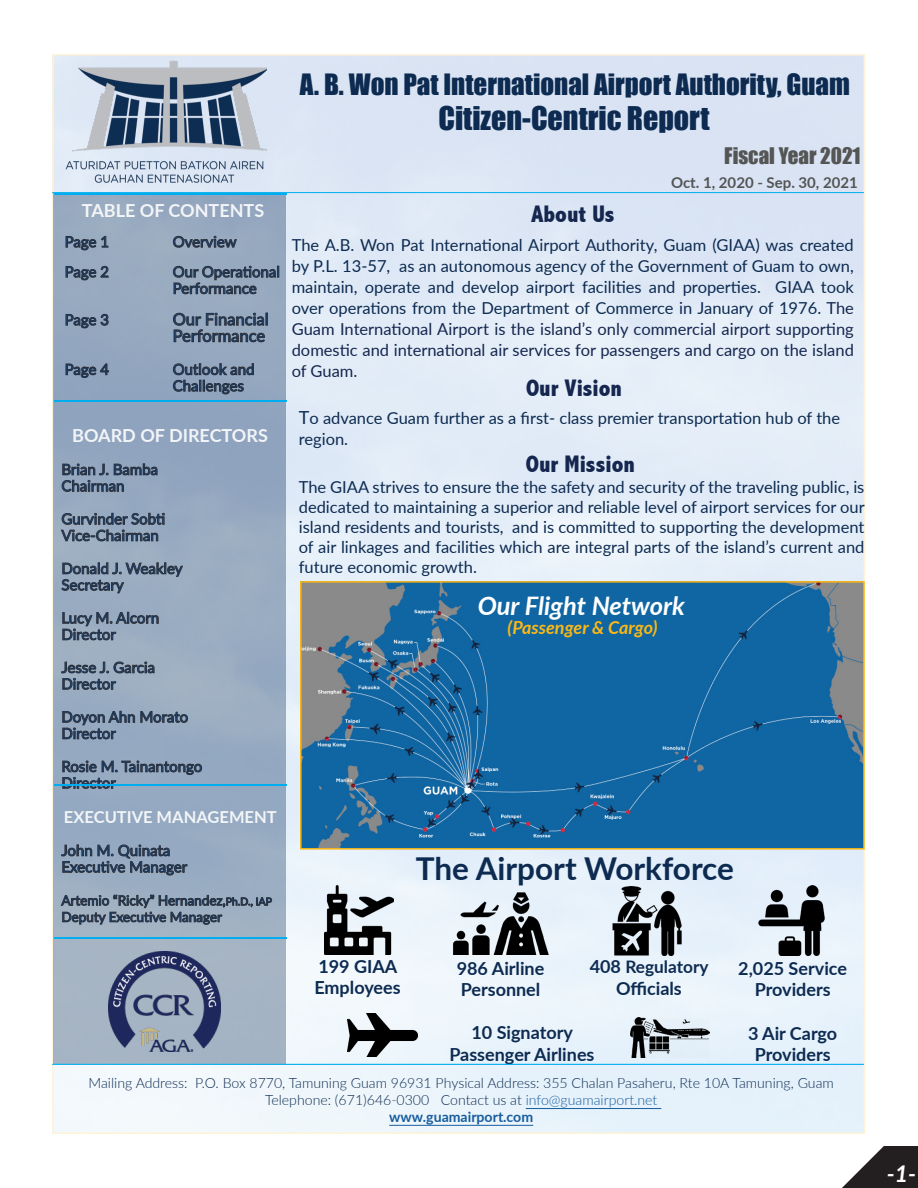
<style>
.page{position:relative;width:918px;height:1188px;background:#fff}
.page>*{position:absolute;margin:0;border:0;box-sizing:border-box;transform-origin:0 0}
.t1{font:700 31.5px "Lato";color:#0d2b51}
.t2{font:30px "Impact";color:#0d2b51}
.t3{font:27px "Impact";color:#0d2b51}
.t4{font:italic 700 25.5px "Lato";color:#fff}
.Body_Text{font:800 condensed 24px "Abadi";color:#15264f}
.t5{font:italic 700 23.1px "Lato";color:#fff}
.t6{font:21px "Impact";color:#545554}
.t7{font:700 18px/21.6px "Lato";color:#0d2b51}
.t8{font:700 18px "Lato";color:#fff}
.t9{font:italic 700 18px "Lato";color:#fcb814}
.t10{font:700 17.25px "Lato";color:#0d2b51}
.Body_Text-2{font:16.5px/21px "Lato";color:#0d2b51}
.Pull_Quote_Descripti{font:16.5px/19.8px "Lato";color:#0d2b51;text-align:justify}
.t11{font:700 16.5px "Lato";color:#fff}
.t12{font:15px/16.5px "Lato";color:#0d2b51}
.t13{font:700 15px "Lato";color:#545554}
.Body_Text-3{font:300 14.1px "Lato";color:#0d2b51}
.Body_Text-4{font:700 14.1px "Lato";color:#175d9e}
.t14{font:13.5px/16.5px "Lato";color:#0d2b51}
.s1{font-size:10.5px}
.s2{color:#15264f}
.s3{font-size:18px}
.s4{color:#175d9e}
</style>
<div class="page">
<img style="left:55px;top:57px;width:807px;height:1074px">
<img style="left:303px;top:584px;width:559px;height:263px">
<div style="left:300px;top:581px;width:565px;height:269px;border:2px solid #fcb814"></div>
<img style="left:324px;top:886px;width:69px;height:69px">
<img style="left:439px;top:886px;width:123px;height:69px">
<img style="left:613px;top:887px;width:69px;height:69px">
<img style="left:756px;top:886px;width:70px;height:70px">
<img style="left:347px;top:1014px;width:71px;height:43px">
<img style="left:631px;top:1018px;width:78px;height:40px">
<div style="left:884px;top:1146px;width:34px;height:42px;background:#231f20"></div>
<svg style="left:842px;top:1146px;width:42px;height:42px"></svg>
<hr style="left:52px;top:192px;width:812px;height:1px;background:#00aeef">
<hr style="left:52px;top:1064px;width:812px;height:1px;background:#00aeef">
<img style="left:72px;top:59px;width:194px;height:95px">
<svg style="left:65px;top:236px;width:44px;height:15px"></svg>
<svg style="left:173px;top:236px;width:64px;height:12px"></svg>
<svg style="left:65px;top:266px;width:44px;height:15px"></svg>
<svg style="left:173px;top:265px;width:106px;height:30px;background:#778393"></svg>
<svg style="left:65px;top:314px;width:44px;height:15px"></svg>
<svg style="left:173px;top:312px;width:94px;height:31px;background:#758190"></svg>
<svg style="left:65px;top:363px;width:44px;height:15px"></svg>
<svg style="left:173px;top:363px;width:81px;height:32px;background:#727f91"></svg>
<img style="left:61px;top:157px;width:207px;height:30px">
<svg style="left:61px;top:463px;width:97px;height:29px;background:#758395"></svg>
<svg style="left:61px;top:513px;width:104px;height:29px;background:#758090"></svg>
<svg style="left:61px;top:562px;width:122px;height:32px;background:#808e9e"></svg>
<svg style="left:62px;top:612px;width:97px;height:29px;background:#7e8b9c"></svg>
<svg style="left:61px;top:661px;width:94px;height:29px;background:#808c9b"></svg>
<svg style="left:62px;top:711px;width:126px;height:29px;background:#7c8a9d"></svg>
<svg style="left:62px;top:760px;width:140px;height:29px;background:#778b9f"></svg>
<svg style="left:61px;top:844px;width:127px;height:32px;background:#778596"></svg>
<svg style="left:61px;top:894px;width:211px;height:31px;background:#7f8b99"></svg>
<img style="left:109px;top:952px;width:111px;height:100px">
<hr style="left:526px;top:1108px;width:135px;height:1px;background:#175d9e">
<hr style="left:389px;top:1125px;width:144px;height:1px;background:#175d9e">
<hr style="left:54px;top:401px;width:232px;height:1px;background:#00aeef">
<hr style="left:54px;top:193px;width:232px;height:1px;background:#00aeef">
<hr style="left:54px;top:785px;width:232px;height:1px;background:#00aeef">
<hr style="left:54px;top:938px;width:232px;height:1px;background:#00aeef">
<p class="t3" style="left:300px;top:63px;width:552px">A. B. Won Pat International Airport Authority, Guam</p>
<p class="t2" style="left:438px;top:95px;width:273px">Citizen-Centric Report</p>
<p class="t6" style="left:724px;top:140px;width:138px">Fiscal Year 2021</p>
<p class="t8" style="left:82px;top:197px;width:184px">TABLE OF CONTENTS</p>
<p class="t12" style="left:65px;top:233px;width:46px">Page 1</p>
<p class="t12" style="left:173px;top:233px;width:65px">Overview</p>
<p class="t12" style="left:65px;top:263px;width:46px">Page 2</p>
<p class="t12" style="left:173px;top:263px;width:109px">Our Operational<br>Performance</p>
<p class="t12" style="left:65px;top:311px;width:46px">Page 3</p>
<p class="Body_Text-2" style="left:173px;top:310px;width:97px;line-height:16.5px">Our Financial<br>Performance</p>
<p class="t12" style="left:65px;top:360px;width:46px">Page 4</p>
<p class="t12" style="left:173px;top:360px;width:83px">Outlook and<br>Challenges</p>
<p class="t8" style="left:72px;top:422px;width:197px">BOARD OF DIRECTORS</p>
<p class="t12" style="left:61px;top:461px;width:98px">Brian J. Bamba<br>Chairman</p>
<p class="t12" style="left:61px;top:510px;width:105px">Gurvinder Sobti<br>Vice-Chairman</p>
<p class="t12" style="left:61px;top:560px;width:123px">Donald J. Weakley<br>Secretary</p>
<p class="t12" style="left:61px;top:609px;width:99px">Lucy M. Alcorn<br>Director</p>
<p class="t12" style="left:61px;top:659px;width:95px">Jesse J. Garcia<br>Director</p>
<p class="t12" style="left:61px;top:708px;width:128px">Doyon Ahn Morato<br>Director</p>
<p class="t12" style="left:61px;top:758px;width:142px">Rosie M. Tainantongo<br>Director</p>
<p class="t11" style="left:64px;top:805px;width:214px">EXECUTIVE MANAGEMENT</p>
<p class="t12" style="left:61px;top:842px;width:127px">John M. Quinata<br>Executive Manager</p>
<p class="t14" style="left:61px;top:892px;width:212px">Artemio “Ricky” Hernandez,<span class="s1">Ph.D., IAP<br></span>Deputy Executive Manager</p>
<p class="Body_Text" style="left:531px;top:200px;width:85px">About Us</p>
<p class="t13" style="left:671px;top:171px;width:188px">Oct. 1, 2020 - Sep. 30, 2021</p>
<p class="Body_Text-2" style="left:292px;top:234px;width:564px;text-align:justify">The A.B. Won Pat International Airport Authority, Guam (GIAA) was created by P.L. 13-57, as an autonomous agency of the Government of Guam to own, maintain, operate and develop airport facilities and properties. GIAA took over operations from the Department of Commerce in January of 1976. <span class="s2">The Guam International Airport is the island’s only commercial airport supporting domestic and international air services for passengers and cargo on the island of Guam.</span></p>
<p class="Body_Text" style="left:526px;top:374px;width:98px">Our Vision</p>
<p class="Body_Text-2" style="left:299px;top:406px;width:543px;line-height:21.6px"><span class="s3">T</span>o advance Guam further as a first- class premier transportation hub of the region.</p>
<p class="Body_Text" style="left:526px;top:450px;width:111px">Our Mission</p>
<p class="Pull_Quote_Descripti" style="left:299px;top:477px;width:568px">The GIAA strives to ensure the the safety and security of the traveling public, is dedicated to maintaining a superior and reliable level of airport services for our island residents and tourists, and is committed to supporting the development of air linkages and facilities which are integral parts of the island’s current and future economic growth.</p>
<p class="t4" style="left:478px;top:587px;width:209px">Our Flight Network</p>
<p class="t9" style="left:508px;top:614px;width:151px">(Passenger &amp; Cargo)</p>
<p class="t1" style="left:416px;top:846px;width:320px">The Airport Workforce</p>
<p class="t7" style="left:318px;top:954px;width:81px">199 GIAA</p>
<p class="t7" style="left:314px;top:976px;width:88px">Employees</p>
<p class="t7" style="left:457px;top:956px;width:89px">986 Airline<br>Personnel</p>
<p class="t10" style="left:590px;top:954px;width:120px"><span class="s3">408</span> Regulatory</p>
<p class="t7" style="left:616px;top:977px;width:67px">Officials</p>
<p class="t7" style="left:738px;top:956px;width:110px;text-align:center">2,025 Service<br>Providers</p>
<p class="t7" style="left:471px;top:1021px;width:103px">10 Signatory</p>
<p class="t7" style="left:449px;top:1043px;width:147px">Passenger Airlines</p>
<p class="t7" style="left:748px;top:1022px;width:91px">3 Air Cargo</p>
<p class="t7" style="left:755px;top:1043px;width:77px">Providers</p>
<p class="Body_Text-3" style="left:89px;top:1073px;width:747px">Mailing Address: P.O. Box 8770, Tamuning Guam 96931 Physical Address: 355 Chalan Pasaheru, Rte 10A Tamuning, Guam</p>
<p class="Body_Text-3" style="left:265px;top:1090px;width:394px">Telephone: (671)646-0300 Contact us at <span class="s4">info@guamairport.net</span></p>
<p class="Body_Text-4" style="left:389px;top:1107px;width:145px">www.guamairport.com</p>
<h3 class="t5" style="left:887px;top:1157px;width:31px">-1-</h3>
</div>
